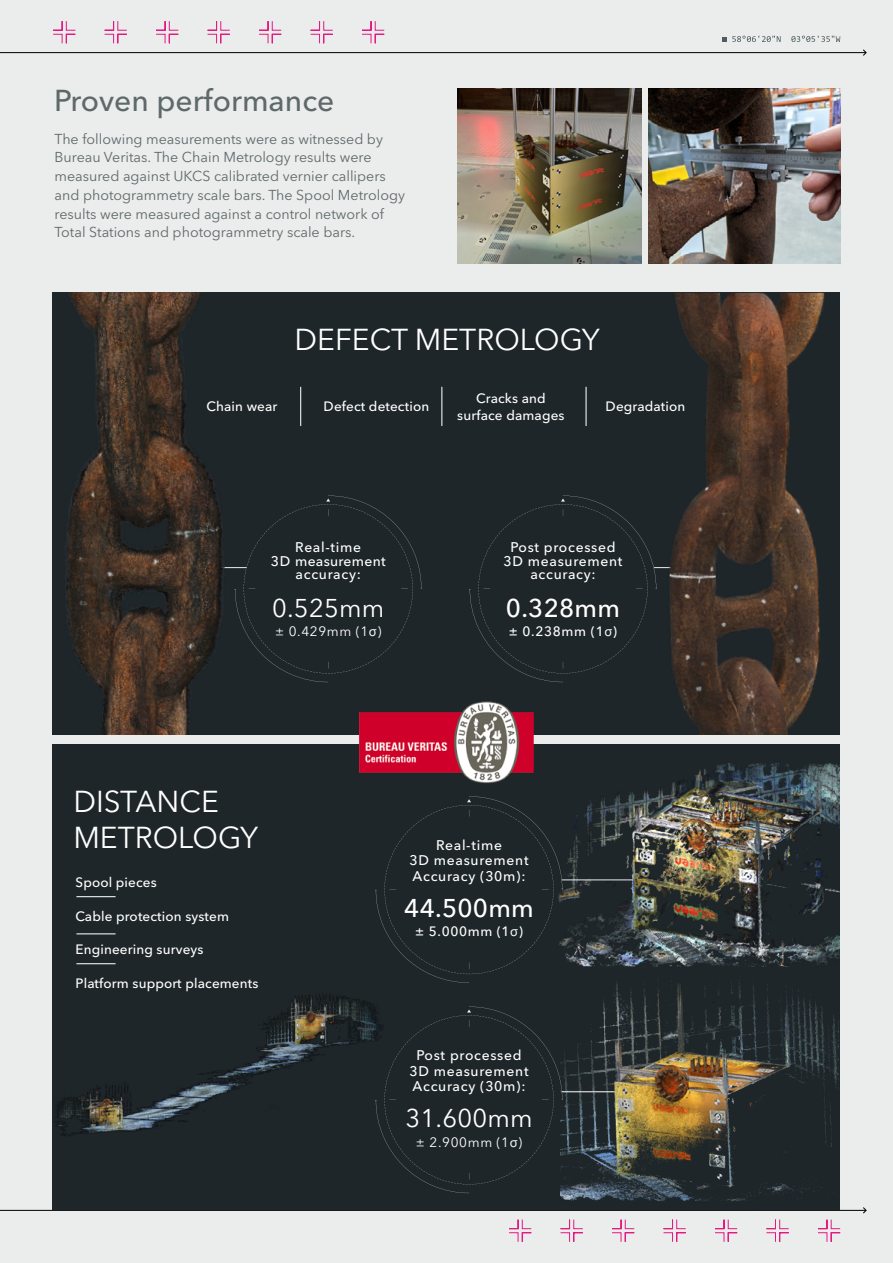
<style>
.page{position:relative;width:893px;height:1263px;background:#ebecec}
.page>*{position:absolute;margin:0;border:0;box-sizing:border-box;transform-origin:0 0}
.t1{font:30px/36px "Avenir Next LT Pro";color:#fff}
.t2{font:500 30px "Avenir Next LT Pro";color:#5f696a}
.t3{font:500 25.5px "Avenir Next LT Pro";letter-spacing:.01em;color:#fff}
.t4{font:25.5px "Avenir Next LT Pro";letter-spacing:.01em;color:#fff}
.t5{font:14.25px/18.8px "Avenir Next LT Pro";color:#5f696a}
.t6{font:500 13.95px/15.6px "Avenir Next LT Pro";letter-spacing:.05em;color:#fff;text-align:center}
.t7{font:500 13.5px/16.2px "Avenir Next LT Pro";letter-spacing:.01em;color:#fff;text-align:center}
.t8{font:13.5px "Avenir Next LT Pro";letter-spacing:.05em;color:#fff}
.s1{font-family:"Segoe UI"}
.s2{font-family:"Segoe UI";font-weight:400}
</style>
<div class="page">
<hr style="left:0;top:52px;width:866px;height:1px;background:#000">
<svg style="left:863px;top:49px;width:4px;height:7px"></svg>
<svg style="left:509px;top:1219px;width:331px;height:23px"></svg>
<svg style="left:53px;top:21px;width:331px;height:23px"></svg>
<svg style="left:722px;top:36px;width:59px;height:6px"></svg>
<svg style="left:791px;top:36px;width:49px;height:6px"></svg>
<hr style="left:0;top:1210px;width:866px;height:1px;background:#000">
<svg style="left:863px;top:1207px;width:4px;height:7px"></svg>
<img style="left:648px;top:89px;width:192px;height:174px">
<img style="left:457px;top:89px;width:184px;height:174px">
<div style="left:53px;top:293px;width:787px;height:442px;background:#1f262a"></div>
<div style="left:53px;top:745px;width:787px;height:465px;background:#1f262a"></div>
<img style="left:360px;top:701px;width:173px;height:82px">
<div style="left:361px;top:715px;width:60px;height:23px;background:#cf002a"></div>
<hr style="left:192px;top:567px;width:55px;height:1px;background:#ebecec">
<hr style="left:654px;top:567px;width:54px;height:1px;background:#ebecec">
<img style="left:66px;top:293px;width:159px;height:442px">
<img style="left:662px;top:293px;width:163px;height:442px">
<img style="left:563px;top:763px;width:277px;height:203px">
<img style="left:560px;top:966px;width:279px;height:239px">
<hr style="left:300px;top:387px;width:1px;height:39px;background:#ebecec">
<hr style="left:76px;top:896px;width:40px;height:1px;background:#ebecec">
<hr style="left:76px;top:933px;width:40px;height:1px;background:#ebecec">
<hr style="left:76px;top:963px;width:40px;height:1px;background:#ebecec">
<hr style="left:441px;top:387px;width:1px;height:39px;background:#ebecec">
<hr style="left:585px;top:387px;width:2px;height:39px;background:#ebecec">
<img style="left:54px;top:994px;width:321px;height:142px">
<svg style="left:234px;top:496px;width:188px;height:186px"></svg>
<svg style="left:375px;top:796px;width:188px;height:187px"></svg>
<svg style="left:375px;top:1006px;width:188px;height:187px"></svg>
<svg style="left:469px;top:496px;width:188px;height:186px"></svg>
<hr style="left:562px;top:879px;width:71px;height:1px;background:#ebecec">
<hr style="left:562px;top:1091px;width:53px;height:1px;background:#fff">
<h1 class="t2" style="left:54px;top:83px;width:282px">Proven performance</h1>
<p class="t5" style="left:54px;top:129px;width:352px">The following measurements were as witnessed by Bureau Veritas. The Chain Metrology results were measured against UKCS calibrated vernier callipers and photogrammetry scale bars. The Spool Metrology results were measured against a control network of Total Stations and photogrammetry scale bars.</p>
<p class="t7" style="left:206px;top:399px;width:72px">Chain wear</p>
<h1 class="t1" style="left:295px;top:322px;width:307px">DEFECT METROLOGY</h1>
<p class="t7" style="left:324px;top:399px;width:107px">Defect detection</p>
<p class="t7" style="left:457px;top:390px;width:109px">Cracks and surface damages</p>
<p class="t7" style="left:606px;top:399px;width:81px">Degradation</p>
<p class="t6" style="left:271px;top:540px;width:116px;line-height:13.5px">Real-time<br>3D measurement accuracy:</p>
<h2 class="t4" style="left:272px;top:592px;width:114px">0.525mm</h2>
<p class="t8" style="left:275px;top:623px;width:108px">± 0.429mm (1<span class="s1">σ</span>)</p>
<p class="t6" style="left:503px;top:540px;width:120px;line-height:13.5px">Post processed<br>3D measurement accuracy:</p>
<h2 class="t3" style="left:506px;top:592px;width:116px">0.328mm</h2>
<p class="t7" style="left:509px;top:623px;width:110px">± 0.238mm (1<span class="s2">σ</span>)</p>
<h1 class="t1" style="left:73px;top:783px;width:186px">DISTANCE<br>METROLOGY</h1>
<p class="t7" style="left:76px;top:874px;width:83px">Spool pieces</p>
<p class="t7" style="left:76px;top:908px;width:155px">Cable protection system</p>
<p class="t7" style="left:76px;top:941px;width:129px">Engineering surveys</p>
<p class="t7" style="left:76px;top:975px;width:184px">Platform support placements</p>
<p class="t6" style="left:410px;top:837px;width:120px">Real-time<br>3D measurement<br>Accuracy (30m):</p>
<h2 class="t3" style="left:404px;top:893px;width:131px">44.500mm</h2>
<p class="t7" style="left:415px;top:923px;width:109px">± 5.000mm (1<span class="s2">σ</span>)</p>
<p class="t6" style="left:410px;top:1047px;width:120px">Post processed<br>3D measurement<br>Accuracy (30m):</p>
<h2 class="t4" style="left:405px;top:1103px;width:129px">31.600mm</h2>
<p class="t8" style="left:416px;top:1134px;width:108px">± 2.900mm (1<span class="s1">σ</span>)</p>
</div>
